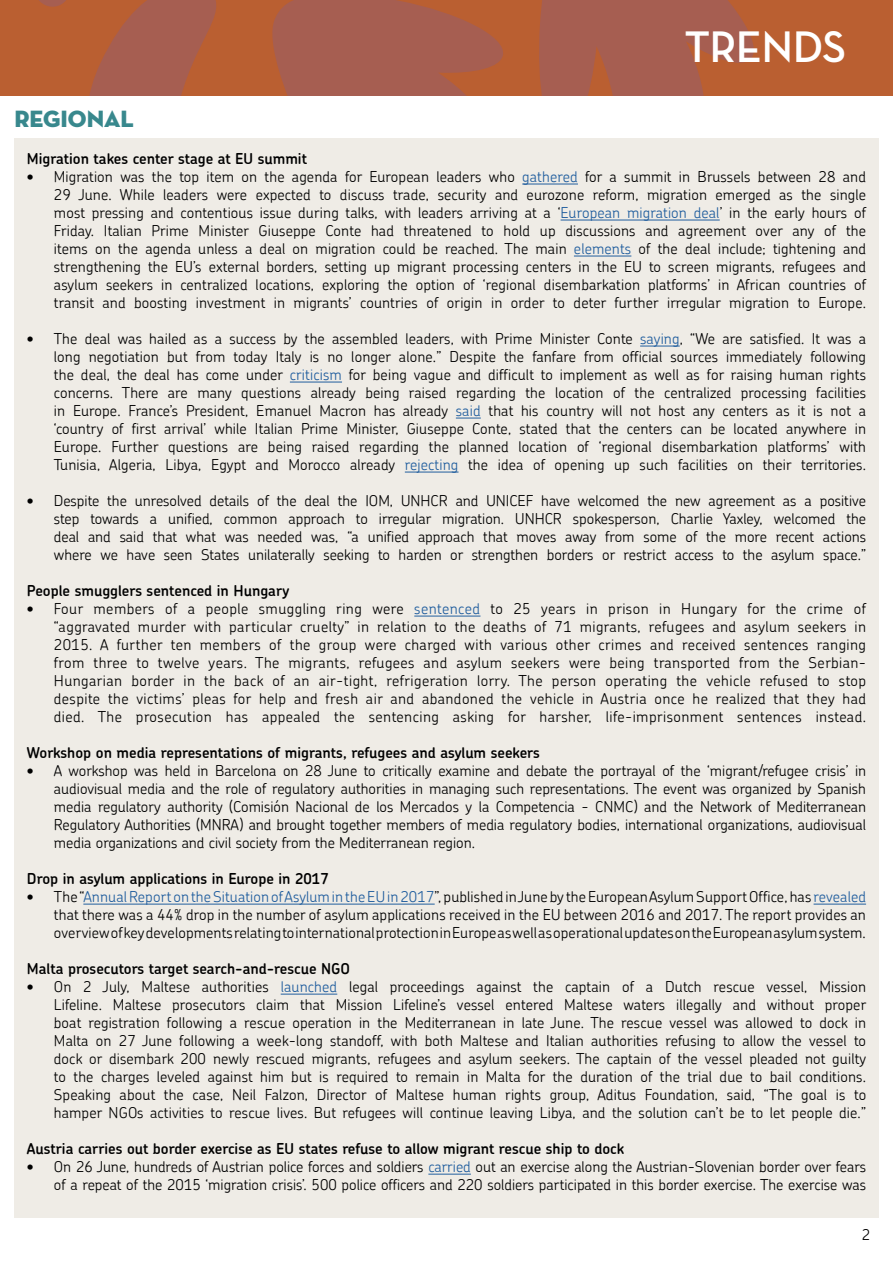
<style>
.page{position:relative;width:893px;height:1263px;background:#fff}
.page>*{position:absolute;margin:0;border:0;box-sizing:border-box;transform-origin:0 0}
.t1{font:700 45px "Neutra Disp";color:#fff}
.t2{font:24px "Neutra Disp Titling";color:#38888d}
.t3{font:300 15px/18px "Chevin";color:#000;text-align:justify}
.t4{font:600 15px "Chevin";color:#000}
.s1{color:#215e9e}
</style>
<div class="page">
<div style="left:14px;top:138px;width:865px;height:1079px;background:#efebe5"></div>
<div style="left:0;top:0;width:893px;height:96px;background:#ba5f31"></div>
<svg style="left:272px;top:0;width:482px;height:96px"></svg>
<svg style="left:39px;top:0;width:177px;height:96px"></svg>
<hr style="left:522px;top:184px;width:56px;height:1px;background:#215e9e">
<hr style="left:561px;top:220px;width:159px;height:1px;background:#215e9e">
<hr style="left:574px;top:256px;width:57px;height:1px;background:#215e9e">
<hr style="left:640px;top:346px;width:40px;height:1px;background:#215e9e">
<hr style="left:290px;top:382px;width:52px;height:1px;background:#215e9e">
<svg style="left:456px;top:418px;width:25px;height:1px"></svg>
<hr style="left:405px;top:472px;width:54px;height:1px;background:#215e9e">
<hr style="left:414px;top:616px;width:66px;height:1px;background:#215e9e">
<hr style="left:83px;top:904px;width:352px;height:1px;background:#215e9e">
<hr style="left:814px;top:904px;width:52px;height:1px;background:#215e9e">
<hr style="left:281px;top:994px;width:56px;height:1px;background:#215e9e">
<hr style="left:428px;top:1174px;width:43px;height:1px;background:#215e9e">
<h1 class="t1" style="left:685px;top:22px;width:163px">TRENDS</h1>
<h2 class="t2" style="left:14px;top:104px;width:121px">REGIONAL</h2>
<p class="t4" style="left:27px;top:149px;width:282px">Migration takes center stage at EU summit</p>
<p class="t3" style="left:54px;top:167px;width:814px;text-indent:-27px">• Migration was the top item on the agenda for European leaders who <span class="s1">gathered</span> for a summit in Brussels between 28 and 29 June. While leaders were expected to discuss trade, security and eurozone reform, migration emerged as the single most pressing and contentious issue during talks, with leaders arriving at a ‘<span class="s1">European migration deal</span>’ in the early hours of Friday. Italian Prime Minister Giuseppe Conte had threatened to hold up discussions and agreement over any of the items on the agenda unless a deal on migration could be reached. The main <span class="s1">elements</span> of the deal include; tightening and strengthening the EU’s external borders, setting up migrant processing centers in the EU to screen migrants, refugees and asylum seekers in centralized locations, exploring the option of ‘regional disembarkation platforms’ in African countries of transit and boosting investment in migrants’ countries of origin in order to deter further irregular migration to Europe.</p>
<p class="t3" style="left:54px;top:329px;width:814px;text-indent:-27px">• The deal was hailed as a success by the assembled leaders, with Prime Minister Conte <span class="s1">saying</span>, “We are satisfied. It was a long negotiation but from today Italy is no longer alone.” Despite the fanfare from official sources immediately following the deal, the deal has come under <span class="s1">criticism</span> for being vague and difficult to implement as well as for raising human rights concerns. There are many questions already being raised regarding the location of the centralized processing facilities in Europe. France’s President, Emanuel Macron has already <span class="s1">said</span> that his country will not host any centers as it is not a ‘country of first arrival’ while Italian Prime Minister, Giuseppe Conte, stated that the centers can be located anywhere in Europe. Further questions are being raised regarding the planned location of ‘regional disembarkation platforms’ with Tunisia, Algeria, Libya, Egypt and Morocco already <span class="s1">rejecting</span> the idea of opening up such facilities on their territories.</p>
<p class="t3" style="left:54px;top:491px;width:814px;text-indent:-27px">• Despite the unresolved details of the deal the IOM, UNHCR and UNICEF have welcomed the new agreement as a positive step towards a unified, common approach to irregular migration. UNHCR spokesperson, Charlie Yaxley, welcomed the deal and said that what was needed was, “a unified approach that moves away from some of the more recent actions where we have seen States unilaterally seeking to harden or strengthen borders or restrict access to the asylum space.”</p>
<p class="t4" style="left:27px;top:581px;width:264px">People smugglers sentenced in Hungary</p>
<p class="t3" style="left:54px;top:599px;width:814px;text-indent:-27px">• Four members of a people smuggling ring were <span class="s1">sentenced</span> to 25 years in prison in Hungary for the crime of “aggravated murder with particular cruelty” in relation to the deaths of 71 migrants, refugees and asylum seekers in 2015. A further ten members of the group were charged with various other crimes and received sentences ranging from three to twelve years. The migrants, refugees and asylum seekers were being transported from the Serbian-Hungarian border in the back of an air-tight, refrigeration lorry. The person operating the vehicle refused to stop despite the victims’ pleas for help and fresh air and abandoned the vehicle in Austria once he realized that they had died. The prosecution has appealed the sentencing asking for harsher, life-imprisonment sentences instead.</p>
<p class="t4" style="left:27px;top:743px;width:514px">Workshop on media representations of migrants, refugees and asylum seekers</p>
<p class="t3" style="left:54px;top:761px;width:814px;text-indent:-27px">• A workshop was held in Barcelona on 28 June to critically examine and debate the portrayal of the ‘migrant/refugee crisis’ in audiovisual media and the role of regulatory authorities in managing such representations. The event was organized by Spanish media regulatory authority (Comisión Nacional de los Mercados y la Competencia - CNMC) and the Network of Mediterranean Regulatory Authorities (MNRA) and brought together members of media regulatory bodies, international organizations, audiovisual media organizations and civil society from the Mediterranean region.</p>
<p class="t4" style="left:27px;top:869px;width:303px">Drop in asylum applications in Europe in 2017</p>
<p class="t3" style="left:54px;top:887px;width:814px;text-indent:-27px">• The “<span class="s1">Annual Report on the Situation of Asylum in the EU in 2017</span>”, published in June by the European Asylum Support Office, has <span class="s1">revealed </span>that there was a 44% drop in the number of asylum applications received in the EU between 2016 and 2017. The report provides an overview of key developments relating to international protection in Europe as well as operational updates on the European asylum system.</p>
<p class="t4" style="left:27px;top:959px;width:325px">Malta prosecutors target search-and-rescue NGO</p>
<p class="t3" style="left:54px;top:977px;width:814px;text-indent:-27px">• On 2 July, Maltese authorities <span class="s1">launched</span> legal proceedings against the captain of a Dutch rescue vessel, Mission Lifeline. Maltese prosecutors claim that Mission Lifeline’s vessel entered Maltese waters illegally and without proper boat registration following a rescue operation in the Mediterranean in late June. The rescue vessel was allowed to dock in Malta on 27 June following a week-long standoff, with both Maltese and Italian authorities refusing to allow the vessel to dock or disembark 200 newly rescued migrants, refugees and asylum seekers. The captain of the vessel pleaded not guilty to the charges leveled against him but is required to remain in Malta for the duration of the trial due to bail conditions.<br>Speaking about the case, Neil Falzon, Director of Maltese human rights group, Aditus Foundation, said, “The goal is to hamper NGOs activities to rescue lives. But refugees will continue leaving Libya, and the solution can’t be to let people die.”</p>
<p class="t4" style="left:27px;top:1139px;width:599px">Austria carries out border exercise as EU states refuse to allow migrant rescue ship to dock</p>
<p class="t3" style="left:27px;top:1157px;width:841px;text-align:right">• On 26 June, hundreds of Austrian police forces and soldiers <span class="s1">carried</span> out an exercise along the Austrian-Slovenian border over fears of a repeat of the 2015 ‘migration crisis’. 500 police officers and 220 soldiers participated in this border exercise. The exercise was</p>
<p class="t3" style="left:862px;top:1225px;width:10px">2</p>
</div>
